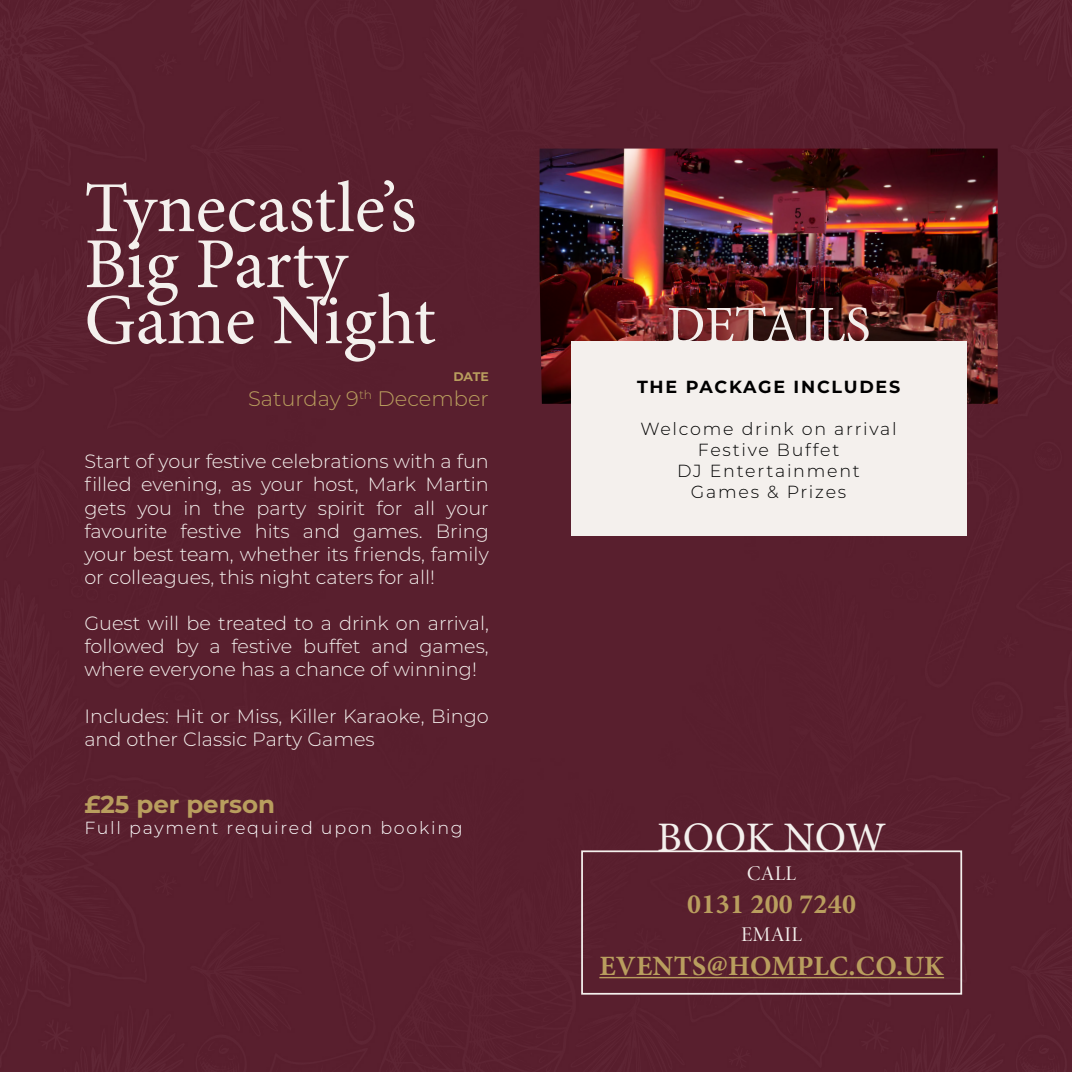
<style>
.page{position:relative;width:1072px;height:1072px;background:#fff}
.page>*{position:absolute;margin:0;border:0;box-sizing:border-box;transform-origin:0 0}
.t1{font:71.75px "Minion Pro";color:#f4f0ed}
.t2{font:52.5px "Minion Pro";color:#f4f0ed}
.t3{font:42px "Minion Pro";letter-spacing:-.005em;color:#f4f0ed}
.t4{font:700 28px "Minion Pro";letter-spacing:.01em;color:#b99e5e}
.t5{font:700 24.5px "Montserrat";color:#b99e5e}
.t6{font:300 21px "Montserrat";color:#b99e5e}
.t7{font:21px "Minion Pro Disp";letter-spacing:.01em;color:#f4f0ed}
.t8{font:300 19.25px/23.1px "Montserrat";color:#f4f0ed;text-align:justify}
.t9{font:300 17.5px "Montserrat";letter-spacing:.1em;color:#000}
.t10{font:300 17.5px "Montserrat";letter-spacing:.1em;color:#fff}
.t11{font:700 17.5px "Montserrat";letter-spacing:.1em;color:#000}
.t12{font:700 12.42px "Montserrat";color:#b99e5e}
</style>
<div class="page">
<div style="left:0;top:0;width:1071px;height:1071px;background:#591f2e"></div>
<img style="left:539px;top:149px;width:458px;height:255px">
<div style="left:570px;top:341px;width:396px;height:195px;background:#f4f0ed"></div>
<div style="left:581px;top:850px;width:381px;height:144px;border:2px solid #f4f0ed"></div>
<hr style="left:599px;top:976px;width:345px;height:2px;background:#b99e5e">
<p class="t1" style="left:84px;top:160px;width:334px">Tynecastle’s</p>
<p class="t1" style="left:84px;top:216px;width:264px">Big Party</p>
<p class="t1" style="left:84px;top:272px;width:353px">Game Night</p>
<p class="t12" style="left:453px;top:367px;width:37px">DATE</p>
<p class="t6" style="left:248px;top:384px;width:242px">Saturday 9<sup>th</sup> December</p>
<p class="t8" style="left:84px;top:449px;width:406px">Start of your festive celebrations with a fun filled evening, as your host, Mark Martin gets you in the party spirit for all your favourite festive hits and games. Bring your best team, whether its friends, family or colleagues, this night caters for all!</p>
<p class="t8" style="left:84px;top:611px;width:406px">Guest will be treated to a drink on arrival, followed by a festive buffet and games, where everyone has a chance of winning!</p>
<p class="t8" style="left:84px;top:703px;width:406px">Includes: Hit or Miss, Killer Karaoke, Bingo and other Classic Party Games</p>
<p class="t5" style="left:84px;top:786px;width:192px">£25 per person</p>
<p class="t10" style="left:84px;top:815px;width:380px">Full payment required upon booking</p>
<p class="t2" style="left:666px;top:290px;width:205px">DETAILS</p>
<p class="t11" style="left:637px;top:374px;width:265px">THE PACKAGE INCLUDES</p>
<p class="t9" style="left:640px;top:417px;width:258px">Welcome drink on arrival</p>
<p class="t9" style="left:698px;top:438px;width:143px">Festive Buffet</p>
<p class="t9" style="left:677px;top:459px;width:184px">DJ Entertainment</p>
<p class="t9" style="left:691px;top:480px;width:157px">Games &amp; Prizes</p>
<p class="t3" style="left:657px;top:809px;width:230px">BOOK NOW</p>
<p class="t7" style="left:747px;top:860px;width:51px">CALL</p>
<p class="t4" style="left:687px;top:884px;width:170px">0131 200 7240</p>
<p class="t7" style="left:741px;top:921px;width:63px">EMAIL</p>
<p class="t4" style="left:599px;top:946px;width:346px">EVENTS@HOMPLC.CO.UK</p>
</div>
